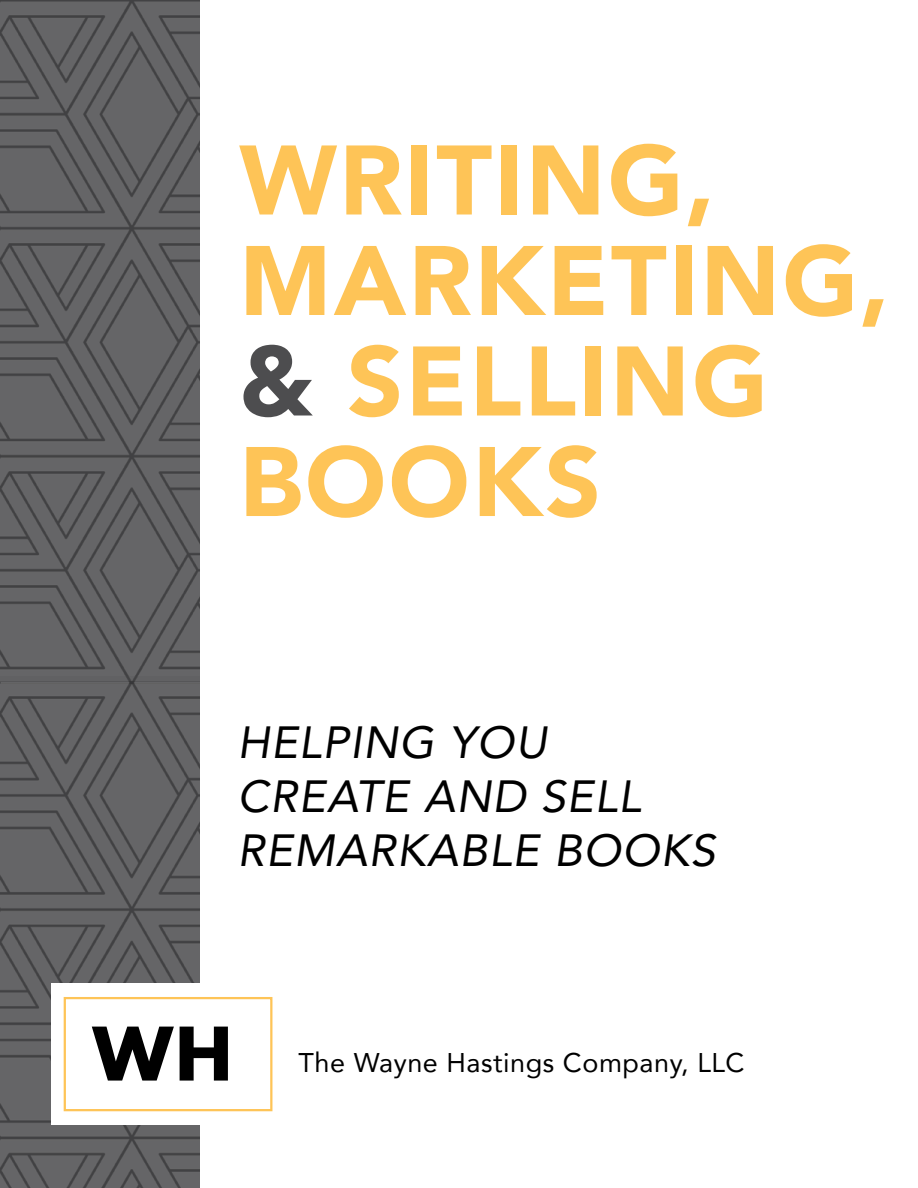
<style>
.page{position:relative;width:918px;height:1188px;background:#fff}
.page>*{position:absolute;margin:0;border:0;box-sizing:border-box;transform-origin:0 0}
.t1{font:900 97.5px/100.5px "Avenir";letter-spacing:.025em;color:#fec457}
.t2{font:700 81px "Aharoni";color:#000}
.t3{font:italic 45px/54px "Avenir";letter-spacing:.025em;color:#000}
.t4{font:27px "Avenir";letter-spacing:.02em;color:#000}
.s1{color:#4d4d4f}
</style>
<div class="page">
<img style="left:0;top:0;width:200px;height:676px">
<svg style="left:0;top:676px;width:200px;height:512px;background:#5f5f61"></svg>
<div style="left:51px;top:983px;width:233px;height:142px;background:#fff"></div>
<div style="left:64px;top:997px;width:208px;height:114px;border:2px solid #fec457"></div>
<h1 class="t1" style="left:239px;top:128px;width:652px">WRITING,<br>MARKETING, <span class="s1">&amp;</span> SELLING<br>BOOKS</h1>
<p class="t3" style="left:237px;top:715px;width:479px">HELPING YOU<br>CREATE AND SELL<br>REMARKABLE BOOKS</p>
<h2 class="t2" style="left:92px;top:1004px;width:143px">WH</h2>
<p class="t4" style="left:299px;top:1041px;width:447px">The Wayne Hastings Company, LLC</p>
</div>
